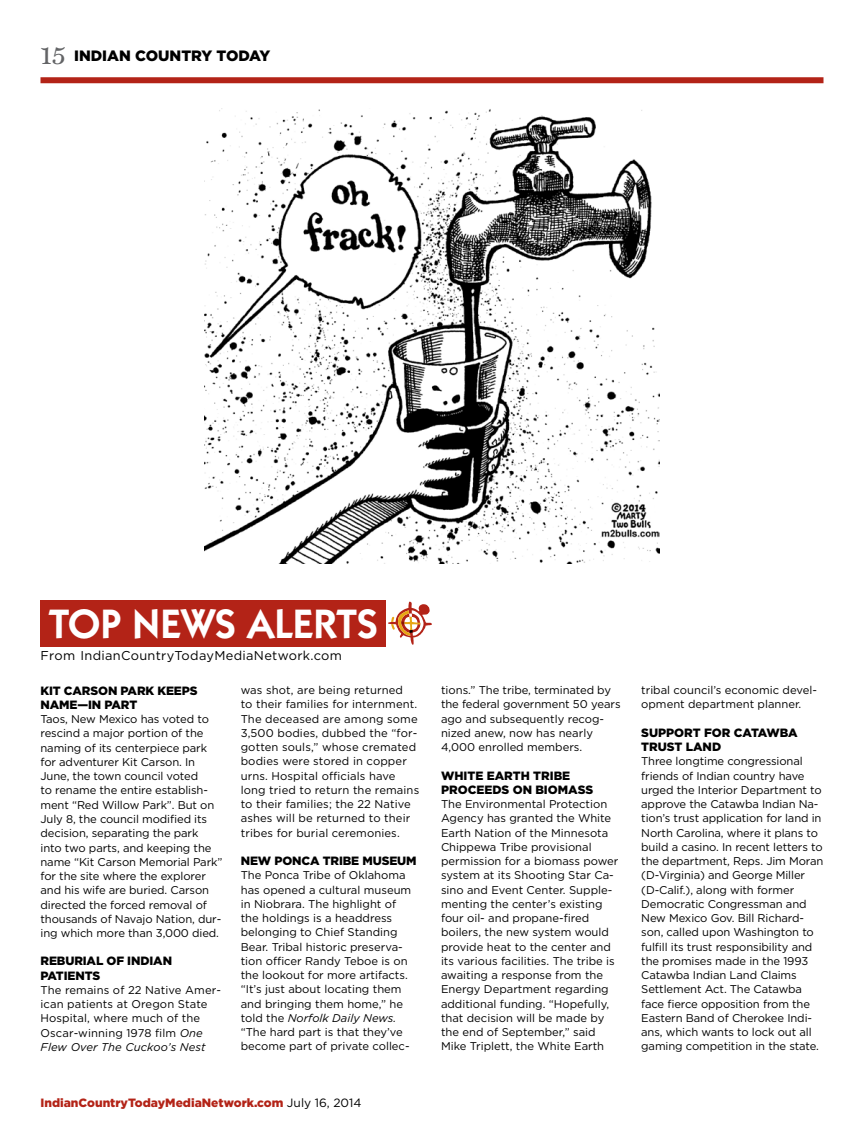
<style>
.page{position:relative;width:864px;height:1134px;background:#fff}
.page>*{position:absolute;margin:0;border:0;box-sizing:border-box;transform-origin:0 0}
.t1{font:600 41.4px "ITC Kabel Std";color:#fff}
.t2{font:900 15px "Gotham";color:#000}
.t3{font:12.75px "Gotham";letter-spacing:.025em;color:#000}
.t4{font:900 12px/14.2px "Gotham";letter-spacing:-.01em;color:#000}
.t5{font:900 12px "Gotham";color:#b32317}
.t6{font:11.25px/14.2px "Gotham";letter-spacing:-.01em;color:#000}
.t7{font:11.25px/14.2px "Gotham";letter-spacing:.01em;color:#000}
.s1{font-family:"Miller Text";font-weight:400;font-size:27px;color:#636466}
.s2{font-style:italic}
.s3{font-weight:400;color:#000}
</style>
<div class="page">
<div style="left:40px;top:77px;width:784px;height:6px;background:#b32317"></div>
<img style="left:204px;top:108px;width:456px;height:456px">
<div style="left:41px;top:600px;width:345px;height:46px;background:#b32317"></div>
<svg style="left:388px;top:602px;width:44px;height:43px"></svg>
<h2 class="t2" style="left:40px;top:45px;width:231px"><span class="s1">15</span> Indian Country Today</h2>
<h1 class="t1" style="left:49px;top:599px;width:330px">TOP NEWS ALERTS</h1>
<p class="t3" style="left:41px;top:648px;width:303px">From IndianCountryTodayMediaNetwork.com</p>
<p class="t4" style="left:40px;top:683px;width:159px">KIT CARSON PARK KEEPS<br>NAME—IN PART</p>
<p class="t6" style="left:40px;top:712px;width:183px">Taos, New Mexico has voted to rescind a major portion of the naming of its centerpiece park for adventurer Kit Carson. In<br>June, the town council voted<br>to rename the entire establish&shy;ment “Red Willow Park”. But on<br>July 8, the council modified its decision, separating the park into two parts, and keeping the name “Kit Carson Memorial Park” for the site where the explorer and his wife are buried. Carson directed the forced removal of thousands of Navajo Nation, dur&shy;ing which more than 3,000 died.</p>
<p class="t4" style="left:40px;top:954px;width:123px">REBURIAL OF INDIAN<br>PAT IENTS</p>
<p class="t7" style="left:40px;top:983px;width:182px">The remains of 22 Native Amer&shy;ican patients at Oregon State<br>Hospital, where much of the<br>Oscar-winning 1978 film <span class="s2">One<br>Flew Over The Cuckoo’s Nest</span></p>
<p class="t7" style="left:241px;top:683px;width:180px">was shot, are being returned<br>to their families for internment.<br>The deceased are among some<br>3,500 bodies, dubbed the “for&shy;gotten souls,” whose cremated bodies were stored in copper urns. Hospital officials have long tried to return the remains to their families; the 22 Native ashes will be returned to their tribes for burial ceremonies.</p>
<p class="t4" style="left:241px;top:854px;width:177px">NEW PONCA TRIBE MUSEUM</p>
<p class="t6" style="left:241px;top:868px;width:172px">The Ponca Tribe of Oklahoma has opened a cultural museum in Niobrara. The highlight of the holdings is a headdress belonging to Chief Standing<br>Bear. Tribal historic preserva&shy;tion officer Randy Teboe is on the lookout for more artifacts. “It’s just about locating them and bringing them home,” he told the <span class="s2">Norfolk Daily News. </span>“The hard part is that they’ve become part of private collec-</p>
<p class="t5" style="left:40px;top:1094px;width:323px">IndianCountryTodayMediaNetwork.com <span class="s3">July 16, 2014</span></p>
<p class="t6" style="left:441px;top:683px;width:181px">tions.” The tribe, terminated by the federal government 50 years ago and subsequently recog&shy;nized anew, now has nearly<br>4,000 enrolled members.</p>
<p class="t4" style="left:441px;top:768px;width:64px">WHITE EART</p>
<p class="t4" style="left:441px;top:768px;width:154px;text-indent:80px">H TRIBE<br>PROCEEDS ON BIOMASS</p>
<p class="t6" style="left:441px;top:797px;width:179px">The Environmental Protection<br>Agency has granted the White<br>Earth Nation of the Minnesota<br>Chippewa Tribe provisional permission for a biomass power system at its Shooting Star Ca&shy;sino and Event Center. Supple&shy;menting the center’s existing four oil- and propane-fired boilers, the new system would provide heat to the center and its various facilities. The tribe is awaiting a response from the<br>Energy Department regarding additional funding. “Hopefully, that decision will be made by the end of September,” said<br>Mike Triplett, the White Earth</p>
<p class="t6" style="left:641px;top:683px;width:177px">tribal council’s economic devel&shy;opment department planner.</p>
<p class="t4" style="left:641px;top:725px;width:43px">SUPPORT</p>
<p class="t4" style="left:704px;top:725px;width:43px">FOR CATA</p>
<p class="t4" style="left:766px;top:725px;width:33px">WBA</p>
<p class="t4" style="left:641px;top:740px;width:10px">TRU</p>
<p class="t4" style="left:667px;top:740px;width:37px">ST LAND</p>
<p class="t6" style="left:641px;top:754px;width:184px">Three longtime congressional friends of Indian country have urged the Interior Department to approve the Catawba Indian Na&shy;tion’s trust application for land in<br>North Carolina, where it plans to build a casino. In recent letters to the department, Reps. Jim Moran (D-Virginia) and George Miller (D-Calif.), along with former<br>Democratic Congressman and<br>New Mexico Gov. Bill Richard&shy;son, called upon Washington to fulfill its trust responsibility and the promises made in the 1993<br>Catawba Indian Land Claims<br>Settlement Act. The Catawba face fierce opposition from the<br>Eastern Band of Cherokee Indi&shy;ans, which wants to lock out all gaming competition in the state.</p>
</div>
